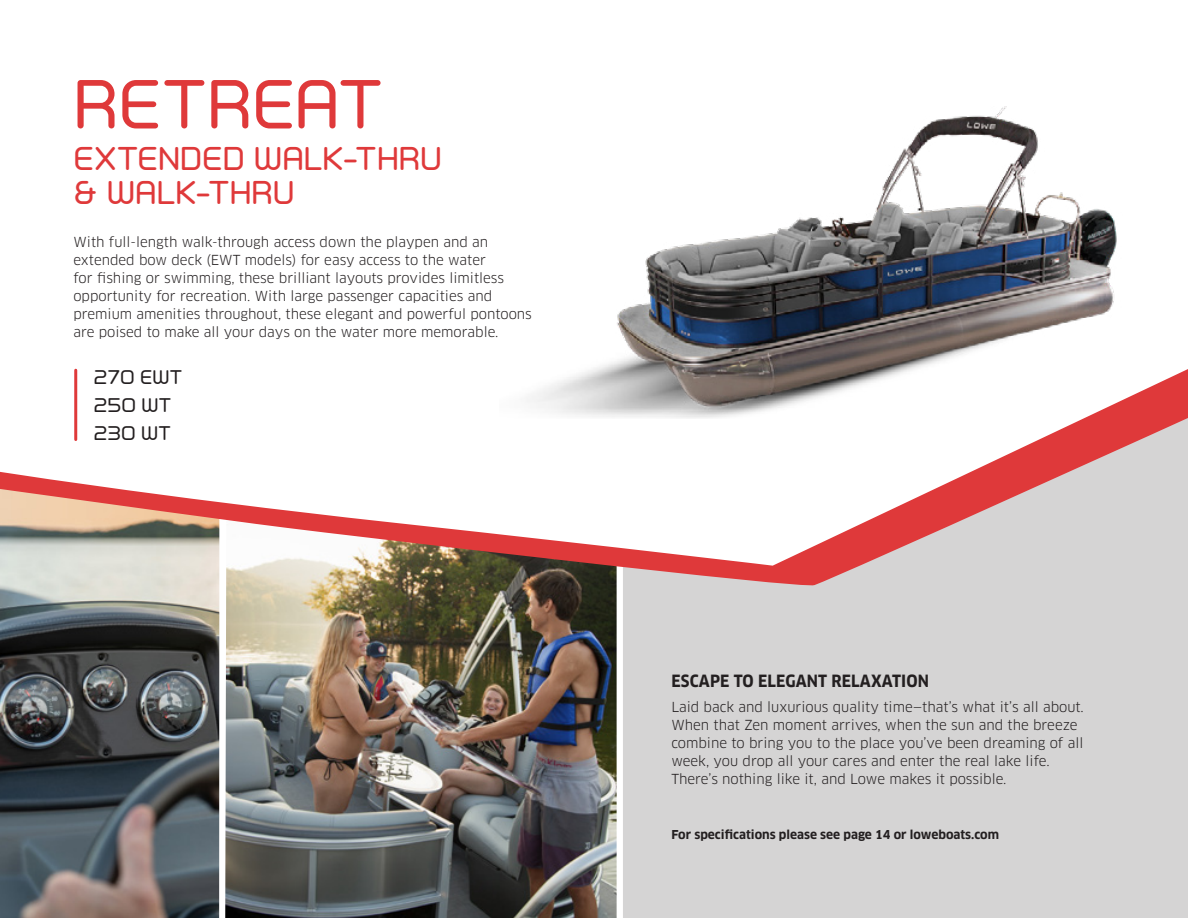
<style>
.page{position:relative;width:1188px;height:918px;background:#fff}
.page>*{position:absolute;margin:0;border:0;box-sizing:border-box;transform-origin:0 0}
.Headline{font:600 63px "Primus";color:#df393a}
.Headline_sub{font:600 30px/34.5px "Primus";color:#df393a}
.Boat_Models_white{font:600 18px "Primus";color:#231f20}
.Subhead{font:700 condensed 16.5px "Clan OT";letter-spacing:.01em;color:#231f20}
.body_copy{font:13.5px/18px "Clan OT";color:#231f20}
.CTA_spec_page{font:700 12px "Clan OT";color:#231f20}
</style>
<div class="page">
<img style="left:0;top:589px;width:219px;height:329px">
<div style="left:623px;top:589px;width:565px;height:329px;background:#d5d4d4"></div>
<img style="left:225px;top:589px;width:392px;height:329px">
<svg style="left:0;top:368px;width:1188px;height:221px"></svg>
<hr style="left:74px;top:370px;width:3px;height:70px;background:#df393a">
<img style="left:500px;top:106px;width:688px;height:312px">
<p class="Headline" style="left:73px;top:66px;width:311px">RETREAT</p>
<p class="Headline_sub" style="left:73px;top:141px;width:370px">EXTENDED WALK-THRU &amp; WALK-THRU</p>
<p class="body_copy" style="left:73px;top:233px;width:460px">With full-length walk-through access down the playpen and an extended bow deck (EWT models) for easy access to the water<br>for fishing or swimming, these brilliant layouts provides limitless opportunity for recreation. With large passenger capacities and premium amenities throughout, these elegant and powerful pontoons are poised to make all your days on the water more memorable.</p>
<p class="Boat_Models_white" style="left:94px;top:366px;width:90px">270 EWT</p>
<p class="Boat_Models_white" style="left:94px;top:394px;width:79px">250 WT</p>
<p class="Boat_Models_white" style="left:94px;top:422px;width:79px">230 WT</p>
<p class="Subhead" style="left:671px;top:671px;width:259px">ESCAPE TO ELEGANT RELAXATION</p>
<p class="body_copy" style="left:671px;top:698px;width:414px">Laid back and luxurious quality time—that’s what it’s all about.<br>When that Zen moment arrives, when the sun and the breeze combine to bring you to the place you’ve been dreaming of all week, you drop all your cares and enter the real lake life.</p>
<p class="body_copy" style="left:671px;top:770px;width:337px">There’s nothing like it, and Lowe makes it possible.</p>
<p class="CTA_spec_page" style="left:671px;top:827px;width:329px">For specifications please see page 14 or loweboats.com</p>
</div>
